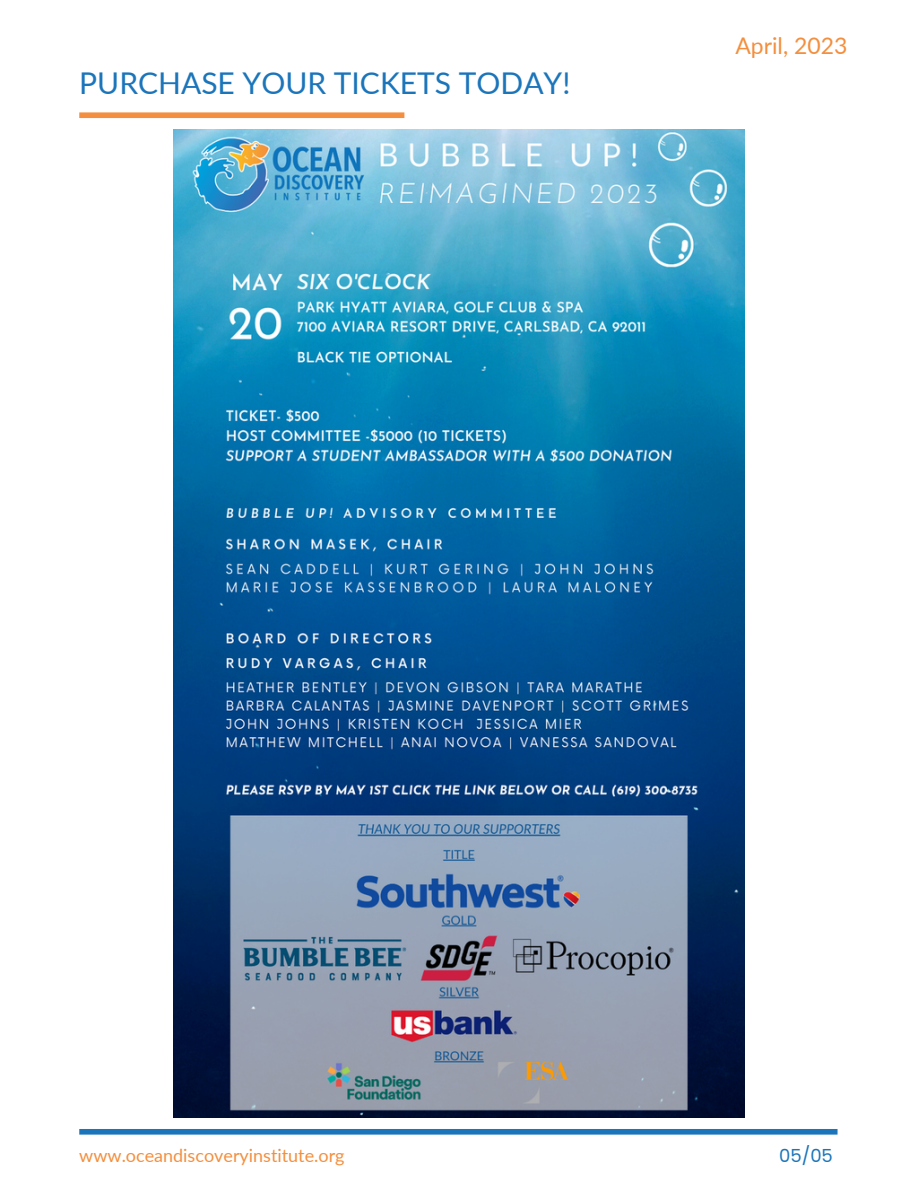
<style>
.page{position:relative;width:918px;height:1188px;background:#fff}
.page>*{position:absolute;margin:0;border:0;box-sizing:border-box;transform-origin:0 0}
.t1{font:30px "Lato";color:#1b75bb}
.t2{font:22.95px "Lato";color:#f38f3e}
.t3{font:18px "Lato";color:#f38f3e}
.t4{font:18px "Poppins";color:#1b75bb}
</style>
<div class="page">
<img style="left:173px;top:129px;width:572px;height:988px">
<div style="left:79px;top:1129px;width:759px;height:6px;background:#1b75bb"></div>
<div style="left:79px;top:112px;width:325px;height:6px;background:#f38f3e"></div>
<h1 class="t1" style="left:79px;top:64px;width:493px">PURCHASE YOUR TICKETS TODAY!</h1>
<p class="t2" style="left:735px;top:32px;width:113px">April, 2023</p>
<p class="t3" style="left:79px;top:1144px;width:267px">www.oceandiscoveryinstitute.org</p>
<p class="t4" style="left:779px;top:1143px;width:55px">05/05</p>
</div>
